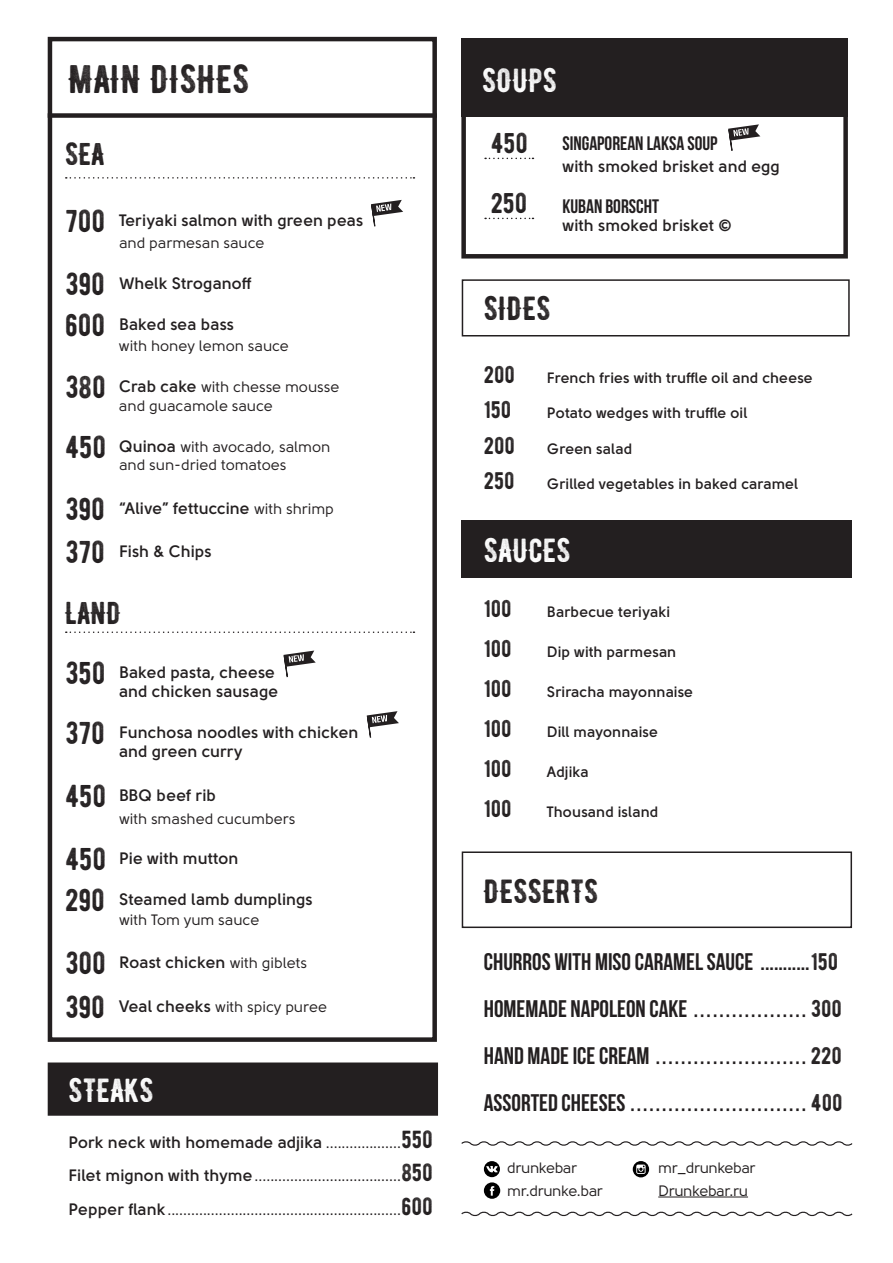
<style>
.page{position:relative;width:893px;height:1263px;background:#fff}
.page>*{position:absolute;margin:0;border:0;box-sizing:border-box;transform-origin:0 0}
.t1{font:39.75px "BERNIER Distressed";color:#231f20}
.t2{font:33.45px "BERNIER Distressed";color:#fff}
.t3{font:33.45px "BERNIER Distressed";color:#231f20}
.t4{font:31.5px "BERNIER Distressed";color:#231f20}
.t5{font:28.5px/60px "BERNIER Distressed";color:#231f20}
.t6{font:24px/47px "Solomon Sans Normal";color:#231f20}
.t7{font:700 24px/47px "Bebas Neue";color:#231f20}
.t8{font:24px "BERNIER Distressed";color:#231f20}
.t9{font:700 19.5px "Bebas Neue";color:#231f20}
.t10{font:700 16.5px/19.5px "Solomon Sans Semi";color:#231f20;text-align:right}
.t11{font:15px/19.5px "Solomon Sans Normal";color:#231f20}
.t12{font:700 15px "Solomon Sans Semi";color:#231f20}
.t13{font:15px/22.2px "Solomon Sans Normal";letter-spacing:-.025em;color:#231f20}
.s1{font-family:"BERNIER Distressed";font-weight:400;font-size:31.5px}
.s2{font-family:"BERNIER Distressed";font-size:31.5px}
.s3{font-family:"Solomon Sans Semi";font-weight:700;font-size:16.5px}
.s4{font-family:"Solomon Sans Normal";font-weight:400;font-size:15px}
.s5{font-family:"BERNIER Distressed";font-weight:400;font-size:24.75px}
.s6{font-family:"BERNIER Distressed";font-size:24.75px}
.s7{font-family:"BERNIER Distressed";font-weight:400}
.s8{font-family:"Solomon Sans Normal";font-weight:400}
.s9{font-family:"Bebas Neue";font-weight:700}
.s10{font-family:"BERNIER Distressed"}
</style>
<div class="page">
<div style="left:48px;top:37px;width:389px;height:1005px;border:4px solid #231f20"></div>
<div style="left:461px;top:41px;width:387px;height:218px;border:4px solid #231f20"></div>
<div style="left:48px;top:113px;width:389px;height:5px;background:#231f20"></div>
<div style="left:462px;top:520px;width:390px;height:57px;background:#231f20"></div>
<div style="left:462px;top:851px;width:390px;height:77px;border:2px solid #231f20"></div>
<div style="left:462px;top:279px;width:388px;height:57px;border:2px solid #231f20"></div>
<div style="left:48px;top:1063px;width:389px;height:52px;background:#231f20"></div>
<div style="left:48px;top:1062px;width:390px;height:54px;border:2px solid #231f20"></div>
<div style="left:461px;top:38px;width:387px;height:79px;background:#231f20"></div>
<svg style="left:66px;top:177px;width:348px;height:2px"></svg>
<svg style="left:66px;top:631px;width:348px;height:2px"></svg>
<svg style="left:485px;top:218px;width:48px;height:1px"></svg>
<svg style="left:485px;top:158px;width:48px;height:1px"></svg>
<svg style="left:633px;top:1161px;width:16px;height:16px"></svg>
<svg style="left:484px;top:1161px;width:16px;height:38px"></svg>
<svg style="left:461px;top:1211px;width:392px;height:6px"></svg>
<svg style="left:461px;top:1141px;width:392px;height:5px"></svg>
<hr style="left:658px;top:1196px;width:90px;height:1px;background:#231f20">
<svg style="left:371px;top:200px;width:32px;height:27px"></svg>
<svg style="left:283px;top:650px;width:33px;height:28px"></svg>
<svg style="left:366px;top:711px;width:33px;height:27px"></svg>
<svg style="left:728px;top:124px;width:32px;height:27px"></svg>
<h1 class="t1" style="left:68px;top:54px;width:183px">MAIN DISHES</h1>
<h3 class="t4" style="left:65px;top:134px;width:41px">SEA</h3>
<p class="t10" style="left:65px;top:210px;width:300px"><span class="s1">700</span> Teriyaki salmon with green peas</p>
<p class="t11" style="left:119px;top:233px;width:147px">and parmesan sauce</p>
<p class="t10" style="left:65px;top:273px;width:188px"><span class="s1">390</span> Whelk Stroganoff</p>
<p class="t10" style="left:65px;top:314px;width:171px"><span class="s1">600</span> Baked sea bass</p>
<p class="t11" style="left:119px;top:336px;width:171px">with honey lemon sauce</p>
<p class="t11" style="left:119px;top:377px;width:222px;text-indent:-54px"><span class="s2">380</span> <span class="s3">Crab cake</span> with chesse mousse and guacamole sauce</p>
<p class="t11" style="left:119px;top:438px;width:213px;line-height:18px;text-indent:-54px"><span class="s2">450</span> <span class="s3">Quinoa</span> with avocado, salmon and sun-dried tomatoes</p>
<p class="t10" style="left:65px;top:498px;width:270px"><span class="s1">390</span> “Alive” fettuccine <span class="s4">with shrimp</span></p>
<p class="t10" style="left:65px;top:542px;width:148px"><span class="s1">370</span> Fish &amp; Chips</p>
<h3 class="t4" style="left:65px;top:593px;width:58px">LAND</h3>
<p class="t10" style="left:65px;top:662px;width:215px"><span class="s1">350</span> Baked pasta, cheese and chicken sausage</p>
<p class="t10" style="left:119px;top:722px;width:241px;text-align:left;text-indent:-54px"><span class="s1">370</span> Funchosa noodles with chicken and green curry</p>
<p class="t10" style="left:65px;top:785px;width:153px"><span class="s1">450</span> BBQ beef rib</p>
<p class="t11" style="left:119px;top:809px;width:178px">with smashed cucumbers</p>
<p class="t10" style="left:65px;top:849px;width:175px"><span class="s1">450</span> Pie with mutton</p>
<p class="t10" style="left:65px;top:889px;width:249px"><span class="s1">290</span> Steamed lamb dumplings</p>
<p class="t11" style="left:119px;top:910px;width:142px">with Tom yum sauce</p>
<p class="t10" style="left:65px;top:953px;width:244px"><span class="s1">300</span> Roast chicken <span class="s4">with giblets</span></p>
<p class="t11" style="left:65px;top:997px;width:264px"><span class="s2">390</span> <span class="s3">Veal cheeks</span> with spicy puree</p>
<h2 class="t2" style="left:68px;top:1069px;width:87px">STEAKS</h2>
<p class="t10" style="left:68px;top:1132px;width:366px">Pork neck with homemade adjika <span class="s4">...................</span><span class="s5">550</span></p>
<p class="t11" style="left:68px;top:1166px;width:366px"><span class="s3">Filet mignon with thyme</span>.....................................<span class="s6">850</span></p>
<p class="t11" style="left:68px;top:1200px;width:366px"><span class="s3">Pepper flank</span>...........................................................<span class="s6">600</span></p>
<h2 class="t2" style="left:482px;top:59px;width:76px">SOUPS</h2>
<h3 class="t5" style="left:491px;top:113px;width:39px">450<br>250</h3>
<p class="t9" style="left:562px;top:132px;width:157px">SINGAPOREAN LAKSA SOUP</p>
<p class="t10" style="left:562px;top:157px;width:219px">with smoked brisket and egg</p>
<p class="t9" style="left:562px;top:196px;width:98px">KUBAN BORSCHT</p>
<p class="t10" style="left:562px;top:216px;width:171px">with smoked brisket ©</p>
<h2 class="t3" style="left:484px;top:287px;width:68px">SIDES</h2>
<h3 class="t8" style="left:484px;top:359px;width:33px">200</h3>
<p class="t12" style="left:547px;top:369px;width:268px">French fries with truffle oil and cheese</p>
<h3 class="t8" style="left:484px;top:395px;width:29px">150</h3>
<p class="t12" style="left:547px;top:404px;width:202px">Potato wedges with truffle oil</p>
<h3 class="t8" style="left:484px;top:430px;width:33px">200</h3>
<p class="t12" style="left:547px;top:440px;width:87px">Green salad</p>
<h3 class="t8" style="left:484px;top:466px;width:32px">250</h3>
<p class="t12" style="left:547px;top:475px;width:253px">Grilled vegetables in baked caramel</p>
<h2 class="t2" style="left:484px;top:529px;width:89px">SAUCES</h2>
<h3 class="t8" style="left:484px;top:593px;width:29px">100</h3>
<p class="t12" style="left:547px;top:603px;width:125px">Barbecue teriyaki</p>
<h3 class="t8" style="left:484px;top:633px;width:29px">100</h3>
<p class="t12" style="left:547px;top:643px;width:131px">Dip with parmesan</p>
<h3 class="t8" style="left:484px;top:673px;width:29px">100</h3>
<p class="t12" style="left:547px;top:683px;width:148px">Sriracha mayonnaise</p>
<h3 class="t8" style="left:484px;top:713px;width:29px">100</h3>
<p class="t12" style="left:547px;top:723px;width:113px">Dill mayonnaise</p>
<h3 class="t8" style="left:484px;top:753px;width:29px">100</h3>
<p class="t12" style="left:547px;top:763px;width:43px">Adjika</p>
<h3 class="t8" style="left:484px;top:793px;width:29px">100</h3>
<p class="t12" style="left:547px;top:803px;width:113px">Thousand island</p>
<h2 class="t3" style="left:484px;top:870px;width:116px">DESSERTS</h2>
<h3 class="t7" style="left:484px;top:937px;width:360px">CHURROS WITH MISO CARAMEL SAUCE ...........<span class="s7">150<br></span>HOMEMADE NAPOLEON CAKE <span class="s8">..................</span> <span class="s7">300</span></h3>
<h3 class="t6" style="left:484px;top:1032px;width:360px"><span class="s9">HAND MADE ICE CREAM</span> ........................ <span class="s10">220<br></span><span class="s9">ASSORTED CHEESES</span> ............................ <span class="s10">400</span></h3>
<p class="t13" style="left:507px;top:1157px;width:97px">drunkebar mr.drunke.bar</p>
<p class="t13" style="left:658px;top:1157px;width:99px">mr_drunkebar<br>Drunkebar.ru</p>
</div>
